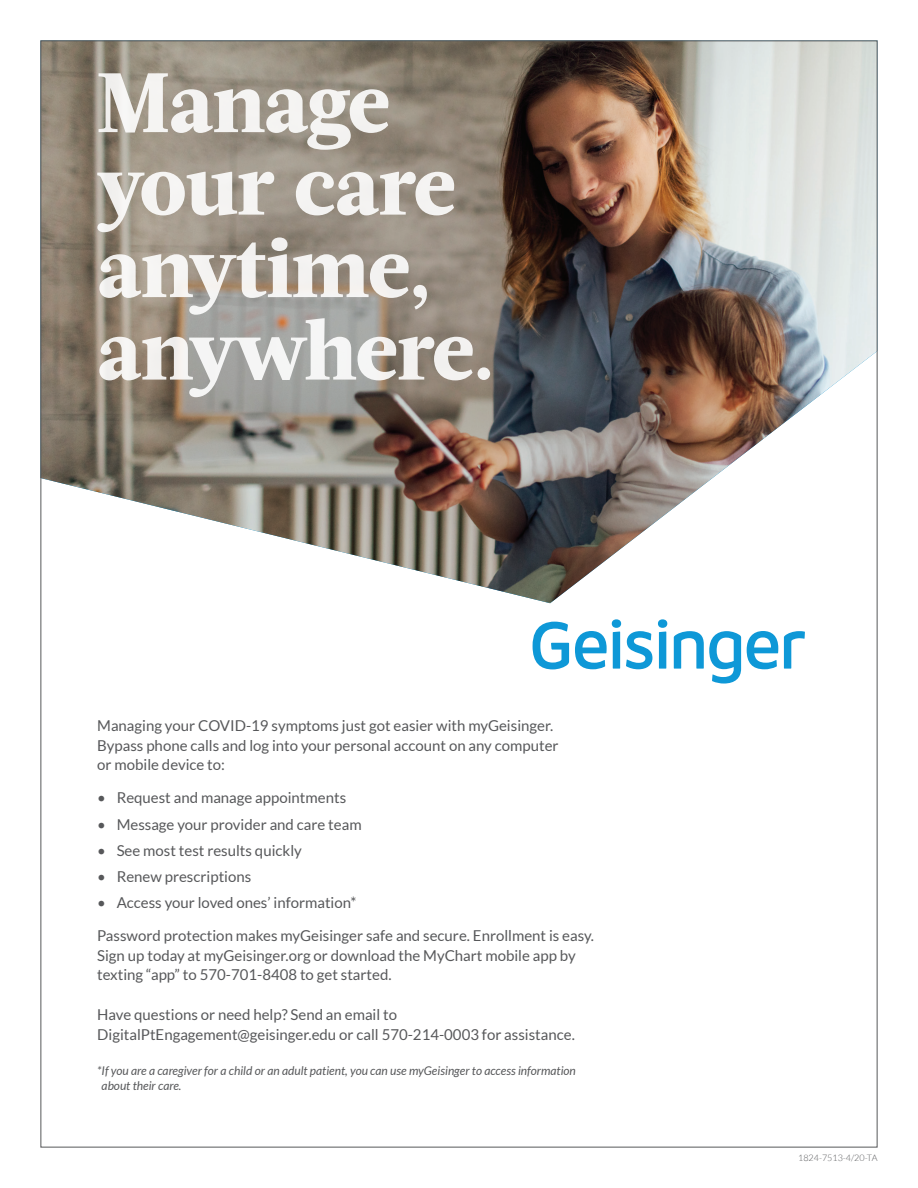
<style>
.page{position:relative;width:918px;height:1188px;background:#fff}
.page>*{position:absolute;margin:0;border:0;box-sizing:border-box;transform-origin:0 0}
.t1{font:800 84px/82.5px "Acta";letter-spacing:-.01em;color:#fff}
.t2{font:15px/19.5px "Lato";color:#57585a}
.t3{font:italic 12px/15px "Lato";color:#57585a}
.t4{font:300 9px "Lato";color:#57585a}
</style>
<div class="page">
<img style="left:42px;top:42px;width:834px;height:561px">
<svg style="left:533px;top:619px;width:272px;height:65px"></svg>
<h1 class="t1" style="left:97px;top:62px;width:399px">Manage your care anytime, anywhere.</h1>
<p class="t2" style="left:97px;top:716px;width:463px">Managing your COVID-19 symptoms just got easier with myGeisinger.<br>Bypass phone calls and log into your personal account on any computer or mobile device to:</p>
<p class="t2" style="left:97px;top:788px;width:251px">• Request and manage appointments</p>
<p class="t2" style="left:97px;top:814px;width:266px">• Message your provider and care team</p>
<p class="t2" style="left:97px;top:841px;width:206px">• See most test results quickly</p>
<p class="t2" style="left:97px;top:867px;width:156px">• Renew prescriptions</p>
<p class="t2" style="left:97px;top:893px;width:261px">• Access your loved ones’ information*</p>
<p class="t2" style="left:97px;top:926px;width:498px">Password protection makes myGeisinger safe and secure. Enrollment is easy.<br>Sign up today at myGeisinger.org or download the MyChart mobile app by texting “app” to 570-701-8408 to get started.</p>
<p class="t2" style="left:97px;top:1005px;width:479px">Have questions or need help? Send an email to<br>DigitalPtEngagement@geisinger.edu or call 570-214-0003 for assistance.</p>
<p class="t3" style="left:102px;top:1063px;width:476px;text-indent:-4px">*If you are a caregiver for a child or an adult patient, you can use myGeisinger to access information about their care.</p>
<p class="t4" style="left:798px;top:1153px;width:81px">1824-7513-4/20-TA</p>
</div>
